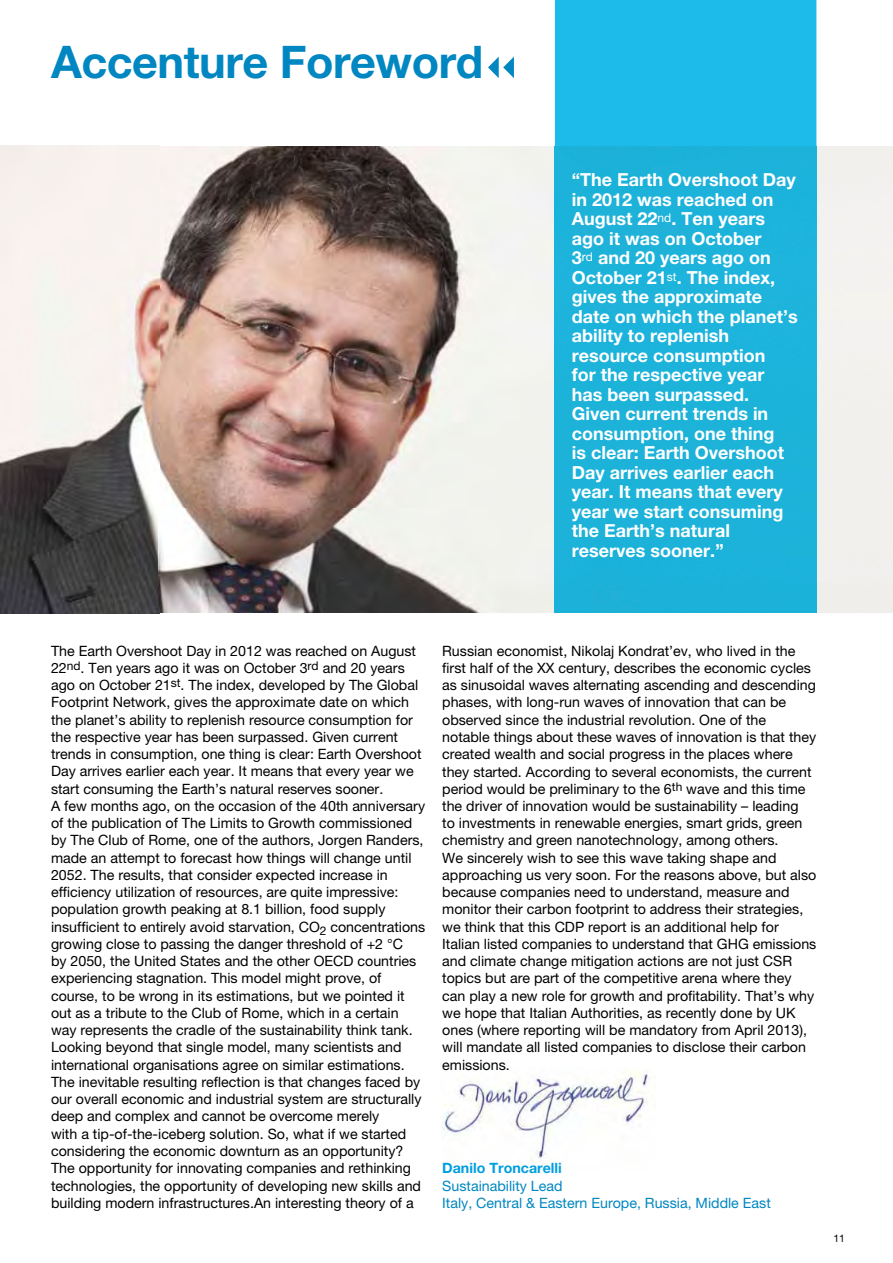
<style>
.page{position:relative;width:893px;height:1263px;background:#fff}
.page>*{position:absolute;margin:0;border:0;box-sizing:border-box;transform-origin:0 0}
.t1{font:700 45px "Helvetica Neue LT Pro";letter-spacing:-.01em;color:#0087c1}
.t2{font:700 18px/19.5px "Helvetica Neue LT Pro";color:#fff}
.t3{font:14.25px/17.2px "Helvetica Neue LT Pro";color:#000}
.t4{font:14.25px/17.2px "Helvetica Neue LT Pro";color:#0087c1}
.t5{font:700 14.25px "Helvetica Neue LT Pro";color:#009ee0}
.t6{font:10.5px "Helvetica Neue LT Pro";color:#000}
</style>
<div class="page">
<img style="left:441px;top:1071px;width:209px;height:93px">
<img style="left:1px;top:146px;width:892px;height:467px">
<svg style="left:555px;top:0;width:261px;height:612px;background:#1cb4dd"></svg>
<svg style="left:488px;top:57px;width:26px;height:21px"></svg>
<h1 class="t1" style="left:51px;top:34px;width:434px">accenture foreword</h1>
<p class="t2" style="left:572px;top:169px;width:227px">“The Earth overshoot Day in 2012 was reached on august 22<sup>nd</sup>. Ten years ago it was on october<br>3<sup>rd</sup> and 20 years ago on october 21<sup>st</sup>. The index, gives the approximate date on which the planet’s ability to replenish resource consumption<br>for the respective year has been surpassed. given current trends in consumption, one thing<br>is clear: Earth overshoot<br>Day arrives earlier each year. It means that every year we start consuming the Earth’s natural reserves sooner.”</p>
<p class="t3" style="left:51px;top:642px;width:376px">The Earth Overshoot Day in 2012 was reached on August 22<sup>nd</sup>. Ten years ago it was on October 3<sup>rd</sup> and 20 years ago on October 21<sup>st</sup>. The index, developed by The Global Footprint Network, gives the approximate date on which the planet’s ability to replenish resource consumption for the respective year has been surpassed. Given current trends in consumption, one thing is clear: Earth Overshoot Day arrives earlier each year. It means that every year we start consuming the Earth’s natural reserves sooner.<br>A few months ago, on the occasion of the 40th anniversary of the publication of The Limits to Growth commissioned by The Club of Rome, one of the authors, Jorgen Randers, made an attempt to forecast how things will change until 2052. The results, that consider expected increase in efficiency utilization of resources, are quite impressive: population growth peaking at 8.1 billion, food supply insufficient to entirely avoid starvation, CO<sub>2</sub> concentrations growing close to passing the danger threshold of +2 °C<br>by 2050, the United States and the other OECD countries experiencing stagnation. This model might prove, of course, to be wrong in its estimations, but we pointed it out as a tribute to the Club of Rome, which in a certain way represents the cradle of the sustainability think tank.<br>Looking beyond that single model, many scientists and international organisations agree on similar estimations.<br>The inevitable resulting reflection is that changes faced by our overall economic and industrial system are structurally deep and complex and cannot be overcome merely<br>with a tip-of-the-iceberg solution. So, what if we started considering the economic downturn as an opportunity?<br>The opportunity for innovating companies and rethinking technologies, the opportunity of developing new skills and building modern infrastructures.An interesting theory of a</p>
<p class="t3" style="left:442px;top:642px;width:376px">Russian economist, Nikolaj Kondrat’ev, who lived in the first half of the XX century, describes the economic cycles as sinusoidal waves alternating ascending and descending phases, with long-run waves of innovation that can be observed since the industrial revolution. One of the notable things about these waves of innovation is that they created wealth and social progress in the places where they started. According to several economists, the current period would be preliminary to the 6<sup>th</sup> wave and this time the driver of innovation would be sustainability – leading<br>to investments in renewable energies, smart grids, green chemistry and green nanotechnology, among others.<br>We sincerely wish to see this wave taking shape and approaching us very soon. For the reasons above, but also because companies need to understand, measure and monitor their carbon footprint to address their strategies, we think that this CDP report is an additional help for Italian listed companies to understand that GHG emissions and climate change mitigation actions are not just CSR topics but are part of the competitive arena where they can play a new role for growth and profitability. That’s why we hope that Italian Authorities, as recently done by UK ones (where reporting will be mandatory from April 2013), will mandate all listed companies to disclose their carbon emissions.</p>
<p class="t5" style="left:442px;top:1159px;width:121px">Danilo Troncarelli</p>
<p class="t4" style="left:442px;top:1176px;width:330px">Sustainability Lead<br>Italy, Central &amp; Eastern Europe, Russia, Middle East</p>
<p class="t6" style="left:833px;top:1232px;width:13px">11</p>
</div>
